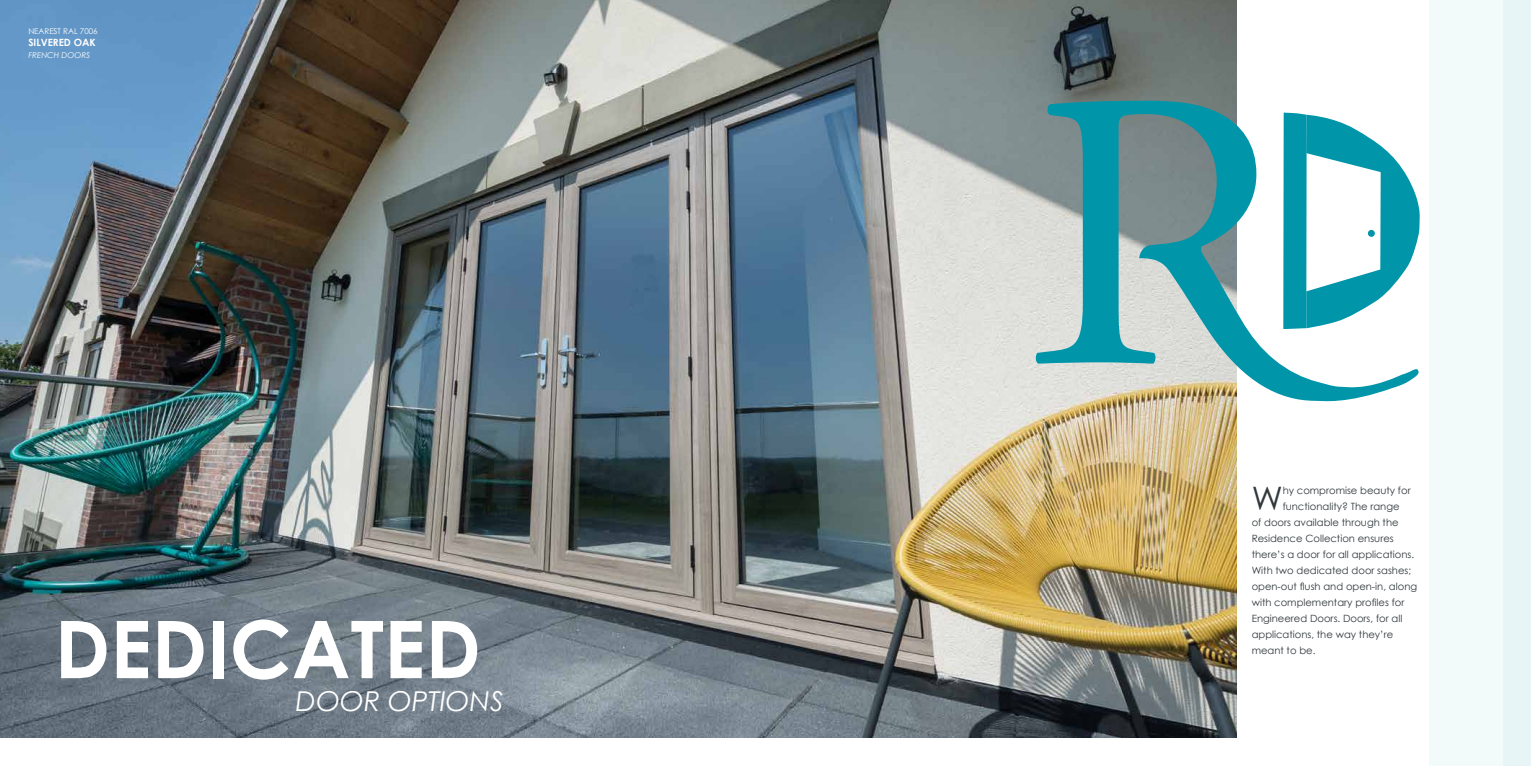
<style>
.page{position:relative;width:1531px;height:766px;background:#fff}
.page>*{position:absolute;margin:0;border:0;box-sizing:border-box;transform-origin:0 0}
.t1{font:700 79.5px "Century Gothic";color:#fff}
.t2{font:32.3px "Century Gothic";color:#30383b}
.t3{font:italic 27.4px "Century Gothic";color:#fff}
.t4{font:10px "Century Gothic";color:#30383b}
.t5{font:700 10px "Century Gothic";color:#fff}
.t6{font:8px "Century Gothic";color:#fff}
.t7{font:italic 8px "Century Gothic";color:#fff}
</style>
<div class="page">
<div style="left:1429px;top:0;width:102px;height:765px;background:#f3fafa"></div>
<img style="left:0;top:0;width:1236px;height:737px">
<svg style="left:1035px;top:101px;width:383px;height:303px"></svg>
<div style="left:1502px;top:0;width:29px;height:765px;background:#e7f5f6"></div>
<p class="t6" style="left:28px;top:26px;width:71px">NEAREST RAL 7006</p>
<p class="t5" style="left:28px;top:35px;width:69px">SILVERED OAK</p>
<p class="t7" style="left:28px;top:50px;width:63px">FRENCH DOORS</p>
<h1 class="t1" style="left:55px;top:588px;width:428px">DEDICATED</h1>
<h3 class="t3" style="left:296px;top:682px;width:209px">DOOR OPTIONS</h3>
<h2 class="t2" style="left:1251px;top:476px;width:32px">W</h2>
<p class="t4" style="left:1282px;top:483px;width:129px">hy compromise beauty for</p>
<p class="t4" style="left:1282px;top:499px;width:118px">functionality? The range</p>
<p class="t4" style="left:1251px;top:515px;width:148px">of doors available through the</p>
<p class="t4" style="left:1251px;top:531px;width:144px">Residence Collection ensures</p>
<p class="t4" style="left:1251px;top:547px;width:164px">there’s a door for all applications.</p>
<p class="t4" style="left:1251px;top:563px;width:161px">With two dedicated door sashes;</p>
<p class="t4" style="left:1251px;top:579px;width:167px">open-out flush and open-in, along</p>
<p class="t4" style="left:1251px;top:595px;width:154px">with complementary profiles for</p>
<p class="t4" style="left:1251px;top:611px;width:152px">Engineered Doors. Doors, for all</p>
<p class="t4" style="left:1251px;top:627px;width:143px">applications, the way they’re</p>
<p class="t4" style="left:1251px;top:643px;width:65px">meant to be.</p>
</div>
